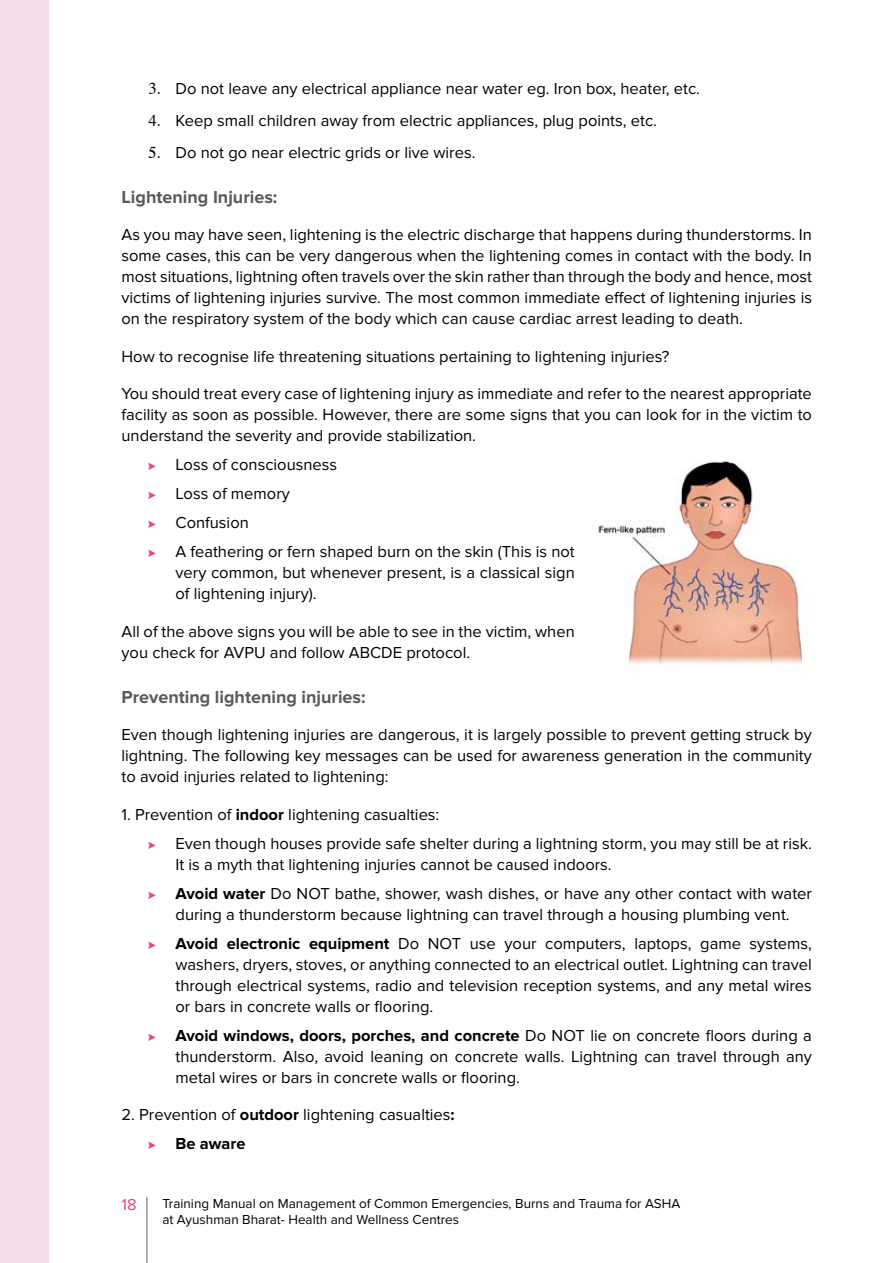
<style>
.page{position:relative;width:893px;height:1263px;background:#fff}
.page>*{position:absolute;margin:0;border:0;box-sizing:border-box;transform-origin:0 0}
.t1{font:700 18px "Proxima Nova";color:#58595b}
.t2{font:16.5px/21px "Proxima Nova";color:#000}
.t3{font:16.5px "Proxima Nova";color:#ee4281}
.t4{font:13.5px/16.2px "Proxima Nova";color:#000}
.s1{font-weight:700}
</style>
<div class="page">
<div style="left:0;top:0;width:49px;height:1263px;background:#f5ddeb"></div>
<hr style="left:146px;top:1197px;width:2px;height:66px;background:#939598">
<img style="left:597px;top:460px;width:207px;height:205px">
<p class="t2" style="left:148px;top:78px;width:553px">✓ Do not leave any electrical appliance near water eg. Iron box, heater, etc.</p>
<p class="t2" style="left:175px;top:105px;width:483px;line-height:31.8px;text-indent:-27px">✔ Keep small children away from electric appliances, plug points, etc.<br>Do not go near electric grids or live wires.</p>
<p class="t1" style="left:122px;top:187px;width:157px">Lightening Injuries:</p>
<p class="t2" style="left:122px;top:225px;width:692px;text-align:justify">As you may have seen, lightening is the electric discharge that happens during thunderstorms. In some cases, this can be very dangerous when the lightening comes in contact with the body. In most situations, lightning often travels over the skin rather than through the body and hence, most victims of lightening injuries survive. The most common immediate effect of lightening injuries is on the respiratory system of the body which can cause cardiac arrest leading to death.</p>
<p class="t2" style="left:122px;top:346px;width:549px">How to recognise life threatening situations pertaining to lightening injuries?</p>
<p class="t2" style="left:122px;top:383px;width:692px;text-align:justify">You should treat every case of lightening injury as immediate and refer to the nearest appropriate facility as soon as possible. However, there are some signs that you can look for in the victim to understand the severity and provide stabilization.</p>
<p class="t2" style="left:176px;top:450px;width:401px;line-height:29.1px">Loss of consciousness<br>Loss of memory<br>Confusion<br>A feathering or fern shaped burn on the skin (This is not</p>
<p class="t2" style="left:176px;top:562px;width:401px">very common, but whenever present, is a classical sign of lightening injury).</p>
<p class="t2" style="left:121px;top:621px;width:455px">All of the above signs you will be able to see in the victim, when you check for AVPU and follow ABCDE protocol.</p>
<p class="t1" style="left:122px;top:687px;width:246px">Preventing lightening injuries:</p>
<p class="t2" style="left:122px;top:724px;width:692px;text-align:justify">Even though lightening injuries are dangerous, it is largely possible to prevent getting struck by lightning. The following key messages can be used for awareness generation in the community to avoid injuries related to lightening:</p>
<p class="t2" style="left:176px;top:800px;width:638px;line-height:29.1px;text-indent:-54px">1. Prevention of <span class="s1">indoor</span> lightening casualties:<br>Even though houses provide safe shelter during a lightning storm, you may still be at risk.</p>
<p class="t2" style="left:176px;top:850px;width:638px;line-height:29.1px">It is a myth that lightening injuries cannot be caused indoors.<br><span class="s1">Avoid water</span> Do NOT bathe, shower, wash dishes, or have any other contact with water</p>
<p class="t2" style="left:175px;top:900px;width:638px;line-height:29.1px">during a thunderstorm because lightning can travel through a housing plumbing vent.<br><span class="s1">Avoid electronic equipment</span> Do NOT use your computers, laptops, game systems,</p>
<p class="t2" style="left:175px;top:954px;width:638px;text-align:justify">washers, dryers, stoves, or anything connected to an electrical outlet. Lightning can travel through electrical systems, radio and television reception systems, and any metal wires or bars in concrete walls or flooring.</p>
<p class="t2" style="left:175px;top:1025px;width:638px;text-align:justify"><span class="s1">Avoid windows, doors, porches, and concrete</span> Do NOT lie on concrete floors during a thunderstorm. Also, avoid leaning on concrete walls. Lightning can travel through any metal wires or bars in concrete walls or flooring.</p>
<p class="t2" style="left:176px;top:1100px;width:281px;line-height:29.1px;text-indent:-54px">2. Prevention of <span class="s1">outdoor</span> lightening casualties<span class="s1">:<br>Be aware</span></p>
<p class="t3" style="left:122px;top:1195px;width:17px">18</p>
<p class="t4" style="left:162px;top:1195px;width:519px">Training Manual on Management of Common Emergencies, Burns and Trauma for ASHA at Ayushman Bharat- Health and Wellness Centres</p>
</div>
